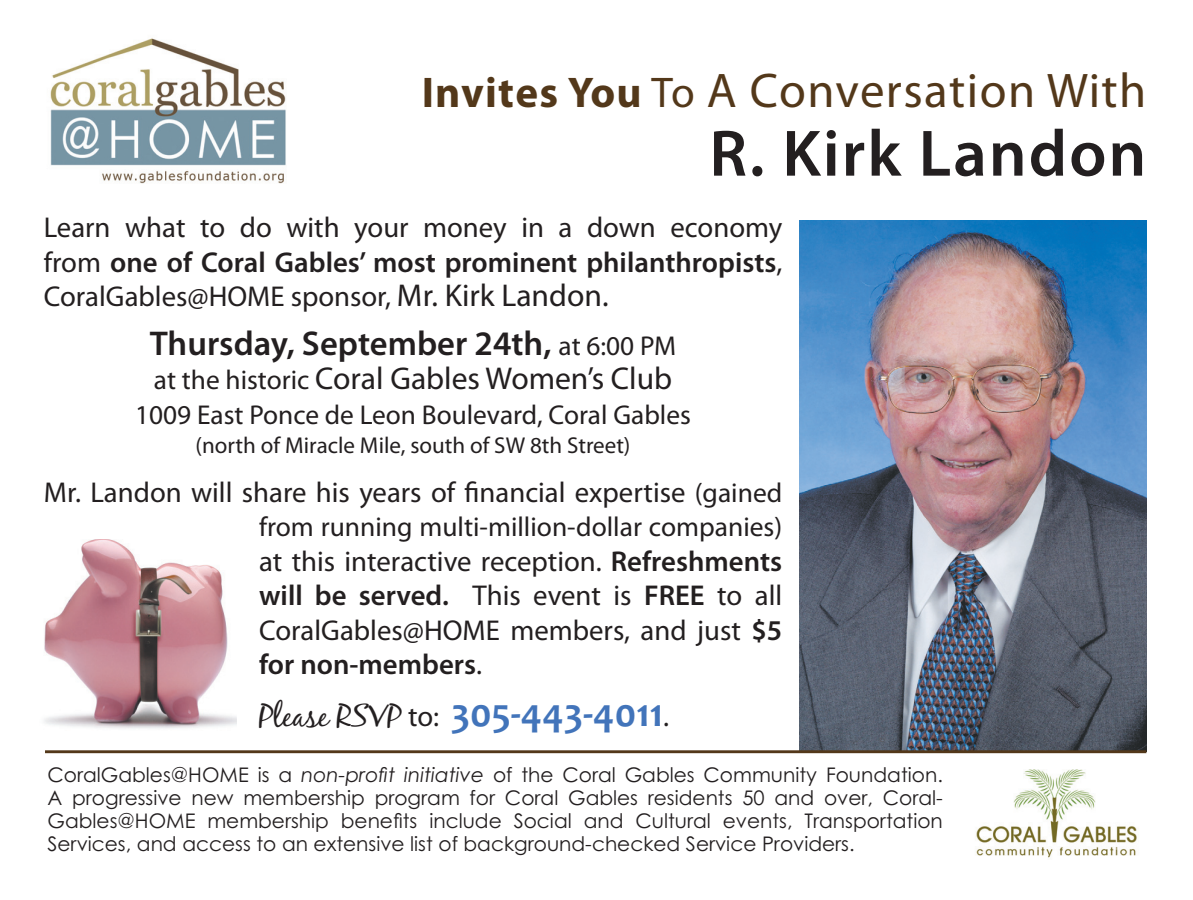
<style>
.page{position:relative;width:1193px;height:900px;background:#fff}
.page>*{position:absolute;margin:0;border:0;box-sizing:border-box;transform-origin:0 0}
.t1{font:600 66.25px "Myriad Pro";letter-spacing:.03em;color:#231f20}
.t2{font:48.75px "Myriad Pro";letter-spacing:.03em;color:#53381a}
.t3{font:700 40.25px "Candara";color:#4274ba}
.t4{font:600 34.5px "Myriad Pro";color:#231f20}
.t5{font:31.5px "Myriad Pro";color:#231f20}
.t6{font:28.75px/34.5px "Myriad Pro";color:#231f20;text-align:justify}
.t7{font:27.5px "Myriad Pro";color:#231f20}
.t8{font:27.25px "Myriad Pro";color:#231f20}
.t9{font:23px "Myriad Pro";color:#231f20}
.t10{font:20.25px/23px "Century Gothic";color:#231f20;text-align:justify}
.s1{font-weight:700;font-size:43px}
.s2{font-size:43px}
.s3{font-weight:600}
.s4{font-size:31.5px}
.s5{font-weight:400;font-size:27.25px}
.s6{font-size:27.25px}
.s7{font-size:27.5px}
.s8{font-family:"Black Jack";font-weight:400;font-size:31.5px;color:#231f20}
.s9{font-family:"Myriad Pro";font-weight:400;font-size:28.75px;color:#231f20}
.s10{font-style:italic}
</style>
<div class="page">
<img style="left:50px;top:38px;width:236px;height:146px">
<img style="left:799px;top:220px;width:347px;height:530px">
<img style="left:44px;top:540px;width:192px;height:189px">
<hr style="left:45px;top:750px;width:1101px;height:3px;background:#53381a">
<img style="left:976px;top:769px;width:161px;height:89px">
<h2 class="t2" style="left:422px;top:72px;width:726px"><span class="s1">Invites You</span> <span class="s2">To</span> A Conversation With</h2>
<h1 class="t1" style="left:709px;top:114px;width:438px">R. Kirk Landon</h1>
<p class="t6" style="left:44px;top:212px;width:740px">Learn what to do with your money in a down economy from <span class="s3">one of Coral Gables’ most prominent philanthropists</span>, CoralGables@HOME sponsor, <span class="s4">Mr. Kirk Landon.</span></p>
<p class="t4" style="left:150px;top:323px;width:528px">Thursday, September 24th, <span class="s5">at 6:00 PM</span></p>
<p class="t5" style="left:154px;top:367px;width:520px"><span class="s6">at the historic</span> Coral Gables Women’s Club</p>
<p class="t8" style="left:135px;top:404px;width:557px">1009 East Ponce de Leon Boulevard, Coral Gables</p>
<p class="t9" style="left:196px;top:436px;width:436px">(north of Miracle Mile, south of SW 8th Street)</p>
<p class="t6" style="left:44px;top:477px;width:740px">Mr. Landon will share his years of financial expertise <span class="s7">(gained</span></p>
<p class="t7" style="left:259px;top:516px;width:524px">from running multi-million-dollar companies)</p>
<p class="t6" style="left:259px;top:546px;width:524px">at this interactive reception. <span class="s3">Refreshments will be served.</span> This event is <span class="s3">FREE</span> to all CoralGables@HOME members, and just <span class="s3">$5 for non-members</span>.</p>
<h3 class="t3" style="left:259px;top:688px;width:412px"><span class="s8">Please RSVP</span> <span class="s9">to:</span> 305-443-4011<span class="s9">.</span></h3>
<p class="t10" style="left:48px;top:765px;width:897px">CoralGables@HOME is a <span class="s10">non-profit initiative</span> of the Coral Gables Community Foundation.<br>A progressive new membership program for Coral Gables residents 50 and over, Coral-Gables@HOME membership benefits include Social and Cultural events, Transportation Services, and access to an extensive list of background-checked Service Providers.</p>
</div>
